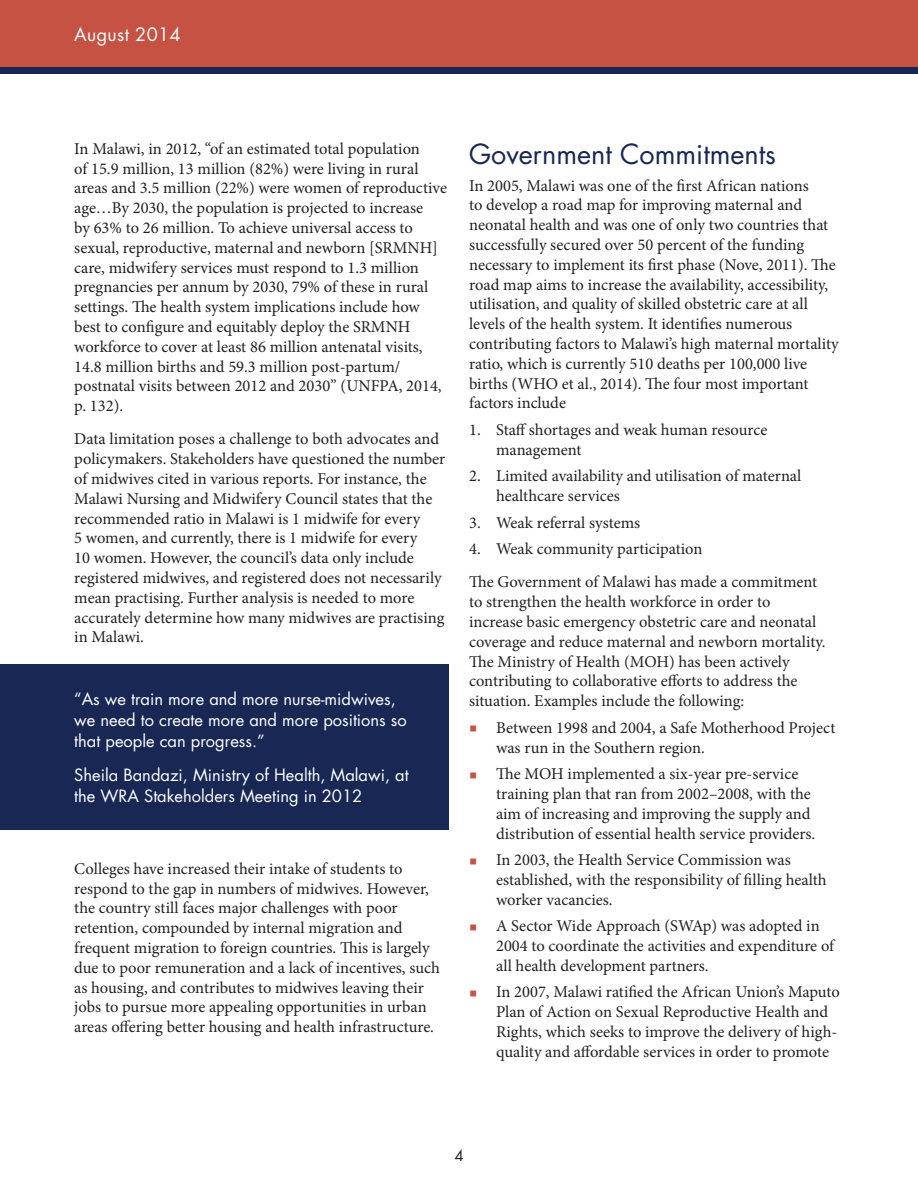
<style>
.page{position:relative;width:918px;height:1188px;background:#fff}
.page>*{position:absolute;margin:0;border:0;box-sizing:border-box;transform-origin:0 0}
.Heading_1{font:27px "Futura Std";color:#182754}
.t1{font:18px "Futura Std";letter-spacing:.02em;color:#fff}
.Body{font:16.5px/19.8px "Minion Pro";color:#231f20}
.Callout_Box{font:16.5px/21px "Futura Std";color:#fff}
.t2{font:15px "Futura Std";color:#231f20}
</style>
<div class="page">
<div style="left:0;top:0;width:918px;height:68px;background:#c55243"></div>
<div style="left:0;top:68px;width:918px;height:6px;background:#182754"></div>
<div style="left:0;top:664px;width:449px;height:165px;background:#182754"></div>
<p class="t1" style="left:74px;top:23px;width:108px">August 2014</p>
<p class="Body" style="left:74px;top:139px;width:374px">In Malawi, in 2012, “of an estimated total population<br>of 15.9 million, 13 million (82%) were living in rural areas and 3.5 million (22%) were women of reproductive age…By 2030, the population is projected to increase<br>by 63% to 26 million. To achieve universal access to sexual, reproductive, maternal and newborn [SRMNH] care, midwifery services must respond to 1.3 million pregnancies per annum by 2030, 79% of these in rural settings. The health system implications include how best to configure and equitably deploy the SRMNH workforce to cover at least 86 million antenatal visits, 14.8 million births and 59.3 million post-partum/ postnatal visits between 2012 and 2030” (UNFPA, 2014, p. 132).</p>
<p class="Body" style="left:74px;top:429px;width:373px">Data limitation poses a challenge to both advocates and policymakers. Stakeholders have questioned the number of midwives cited in various reports. For instance, the Malawi Nursing and Midwifery Council states that the recommended ratio in Malawi is 1 midwife for every<br>5 women, and currently, there is 1 midwife for every<br>10 women. However, the council’s data only include registered midwives, and registered does not necessarily mean practising. Further analysis is needed to more accurately determine how many midwives are practising in Malawi.</p>
<p class="Callout_Box" style="left:74px;top:688px;width:334px">“As we train more and more nurse-midwives, we need to create more and more positions so that people can progress.”</p>
<p class="Callout_Box" style="left:74px;top:765px;width:336px">Sheila Bandazi, Ministry of Health, Malawi, at the WRA Stakeholders Meeting in 2012</p>
<p class="Body" style="left:74px;top:859px;width:367px">Colleges have increased their intake of students to respond to the gap in numbers of midwives. However, the country still faces major challenges with poor retention, compounded by internal migration and frequent migration to foreign countries. This is largely due to poor remuneration and a lack of incentives, such as housing, and contributes to midwives leaving their jobs to pursue more appealing opportunities in urban areas offering better housing and health infrastructure.</p>
<p class="Heading_1" style="left:469px;top:137px;width:308px">Government Commitments</p>
<p class="Body" style="left:469px;top:175px;width:371px">In 2005, Malawi was one of the first African nations<br>to develop a road map for improving maternal and neonatal health and was one of only two countries that successfully secured over 50 percent of the funding necessary to implement its first phase (Nove, 2011). The road map aims to increase the availability, accessibility, utilisation, and quality of skilled obstetric care at all levels of the health system. It identifies numerous contributing factors to Malawi’s high maternal mortality ratio, which is currently 510 deaths per 100,000 live births (WHO et al., 2014). The four most important factors include</p>
<p class="Body" style="left:496px;top:420px;width:273px;text-indent:-27px">1. Staff shortages and weak human resource management</p>
<p class="Body" style="left:496px;top:466px;width:307px;text-indent:-27px">2. Limited availability and utilisation of maternal healthcare services</p>
<p class="Body" style="left:469px;top:513px;width:173px">3. Weak referral systems</p>
<p class="Body" style="left:469px;top:539px;width:235px">4. Weak community participation</p>
<p class="Body" style="left:469px;top:572px;width:358px">The Government of Malawi has made a commitment to strengthen the health workforce in order to increase basic emergency obstetric care and neonatal coverage and reduce maternal and newborn mortality.<br>The Ministry of Health (MOH) has been actively contributing to collaborative efforts to address the situation. Examples include the following:</p>
<p class="Body" style="left:496px;top:718px;width:341px">Between 1998 and 2004, a Safe Motherhood Project was run in the Southern region.</p>
<p class="Body" style="left:496px;top:764px;width:321px">The MOH implemented a six-year pre-service training plan that ran from 2002–2008, with the aim of increasing and improving the supply and distribution of essential health service providers.</p>
<p class="Body" style="left:496px;top:850px;width:332px">In 2003, the Health Service Commission was established, with the responsibility of filling health worker vacancies.</p>
<p class="Body" style="left:496px;top:916px;width:339px">A Sector Wide Approach (SWAp) was adopted in<br>2004 to coordinate the activities and expenditure of all health development partners.</p>
<p class="Body" style="left:496px;top:982px;width:345px">In 2007, Malawi ratified the African Union’s Maputo Plan of Action on Sexual Reproductive Health and Rights, which seeks to improve the delivery of high&shy;quality and affordable services in order to promote</p>
<p class="t2" style="left:454px;top:1146px;width:11px">4</p>
</div>
